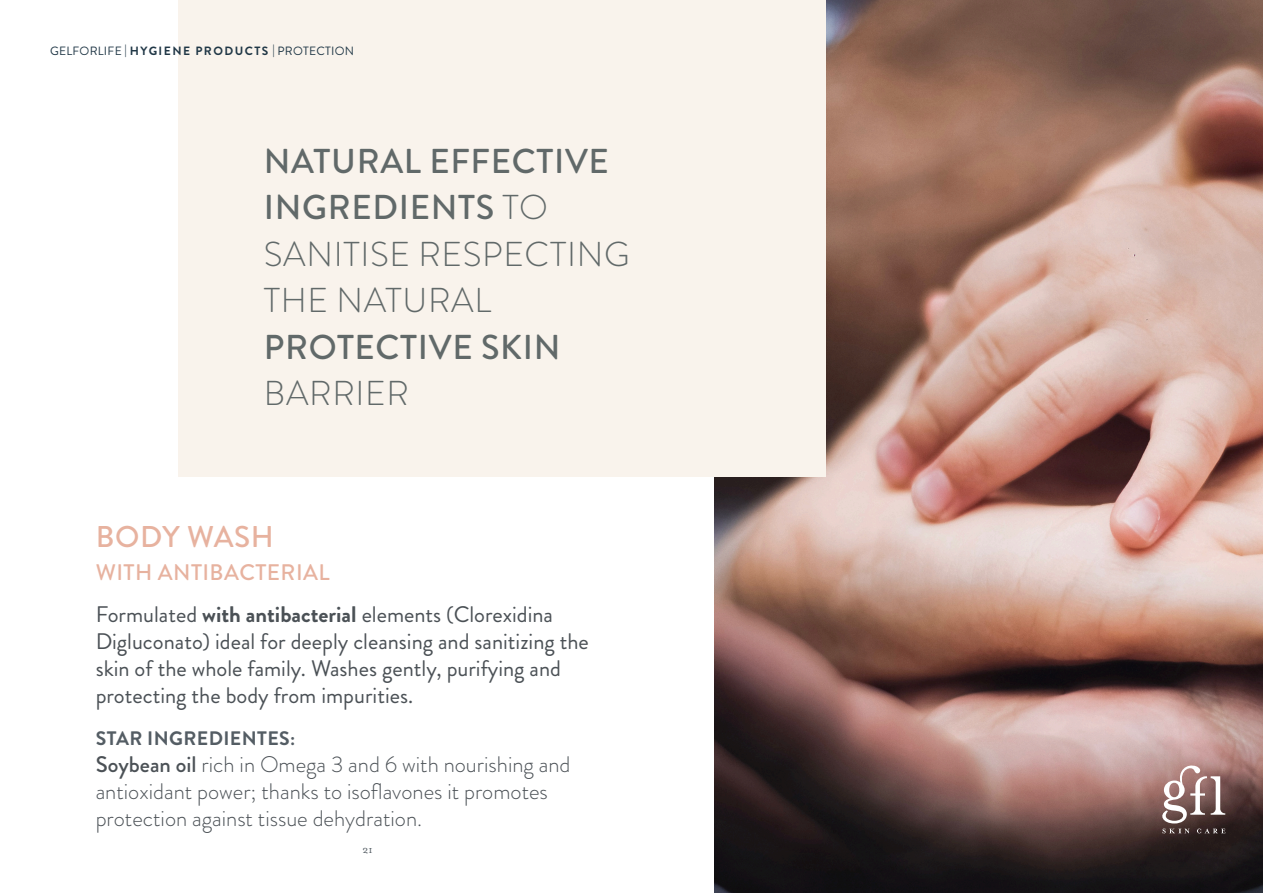
<style>
.page{position:relative;width:1263px;height:893px;background:#fff}
.page>*{position:absolute;margin:0;border:0;box-sizing:border-box;transform-origin:0 0}
.t1{font:500 34.5px/46.5px "Brandon Grotesque";letter-spacing:.02em;color:#616969}
.t2{font:300 34.5px/46.5px "Brandon Grotesque";letter-spacing:.02em;color:#616969}
.t3{font:500 30px "Brandon Grotesque";letter-spacing:.02em;color:#e7b29f}
.t4{font:22.5px/27px "Brandon Grotesque";color:#4b5156}
.t5{font:300 22.5px/27px "Brandon Grotesque";color:#4b5156}
.t6{font:500 22.5px "Brandon Grotesque";letter-spacing:.02em;color:#e7b29f}
.t7{font:700 19.5px "Brandon Grotesque";letter-spacing:.02em;color:#545d64}
.t8{font:12px "Brandon Grotesque";letter-spacing:.02em;color:#203746}
.t9{font:11.55px "Mrs Eaves OT";color:#545d64}
.s1{font-weight:700}
.s2{font-weight:300}
.s3{font-weight:500}
</style>
<div class="page">
<img style="left:714px;top:0;width:549px;height:893px">
<div style="left:179px;top:0;width:647px;height:476px;background:#f9f3ec"></div>
<svg style="left:1158px;top:763px;width:67px;height:70px"></svg>
<p class="t8" style="left:50px;top:43px;width:306px">GELFORLIFE | <span class="s1">HYGIENE PRODUCTS</span> | PROTECTION</p>
<p class="t1" style="left:264px;top:138px;width:347px">NATURAL EFFECTIVE<br>INGREDIENTS <span class="s2">TO</span></p>
<p class="t2" style="left:264px;top:231px;width:367px">SANITISE RESPECTING<br>THE NATURAL</p>
<p class="t1" style="left:264px;top:324px;width:298px">PROTECTIVE SKIN</p>
<p class="t2" style="left:264px;top:370px;width:147px">BARRIER</p>
<p class="t3" style="left:96px;top:516px;width:180px">BODY WASH</p>
<p class="t6" style="left:96px;top:556px;width:235px">WITH ANTIBACTERIAL</p>
<p class="t4" style="left:96px;top:601px;width:495px">Formulated <span class="s1">with antibacterial</span> elements (Clorexidina Digluconato) ideal for deeply cleansing and sanitizing the skin of the whole family. Washes gently, purifying and protecting the body from impurities.</p>
<p class="t7" style="left:96px;top:725px;width:201px">STAR INGREDIENTES:</p>
<p class="t5" style="left:96px;top:751px;width:476px"><span class="s3">Soybean oil</span> rich in Omega 3 and 6 with nourishing and antioxidant power; thanks to isoflavones it promotes protection against tissue dehydration.</p>
<p class="t9" style="left:362px;top:843px;width:12px">21</p>
</div>
